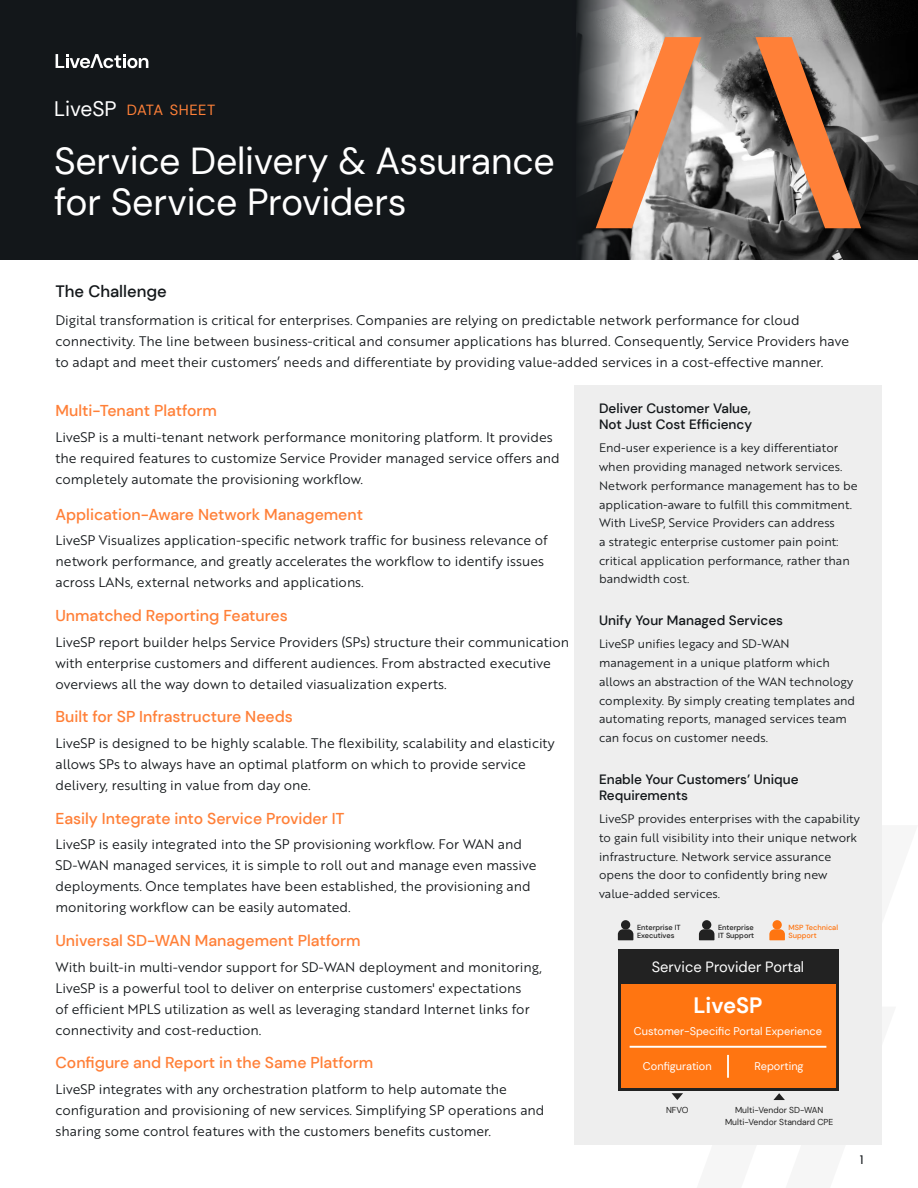
<style>
.page{position:relative;width:918px;height:1188px;background:#fff}
.page>*{position:absolute;margin:0;border:0;box-sizing:border-box;transform-origin:0 0}
.t1{font:37.5px/40.5px "DM Sans";letter-spacing:-.01em;color:#fff}
.t2{font:700 22.2px "DM Sans";color:#fff}
.t3{font:21px "DM Sans";color:#fff}
.t4{font:500 16.5px "DM Sans";color:#13171a}
.t5{font:500 15.75px "DM Sans";color:#ff8038}
.t6{font:14.85px "DM Sans";color:#fff}
.t7{font:14.7px "DM Sans";letter-spacing:.025em;color:#ff8038}
.t8{font:13.5px/21px "Brother 1816 Book";color:#13171a}
.t9{font:500 13.5px/16.2px "DM Sans";color:#13171a}
.t10{font:12px/18.8px "Brother 1816 Book";color:#13171a}
.t11{font:12px "Brother 1816 Regular";color:#13171a}
.t12{font:11.1px "DM Sans";color:#fff}
.t13{font:8.7px/12.9px "DM Sans";color:#222;text-align:center}
.t14{font:500 7.35px/8.7px "DM Sans";color:#222}
.t15{font:500 7.35px/8.7px "DM Sans";color:#ff7511}
</style>
<div class="page">
<div style="left:0;top:0;width:918px;height:260px;background:#13171a"></div>
<svg style="left:107px;top:0;width:811px;height:260px"></svg>
<svg style="left:596px;top:37px;width:105px;height:191px;background:#bd9279"></svg>
<svg style="left:755px;top:37px;width:106px;height:191px;background:#a57a61"></svg>
<svg style="left:56px;top:54px;width:92px;height:14px"></svg>
<div style="left:575px;top:385px;width:307px;height:759px;background:#eee"></div>
<div style="left:618px;top:949px;width:220px;height:141px;background:#222"></div>
<div style="left:621px;top:984px;width:214px;height:104px;background:#ff7511"></div>
<div style="left:621px;top:920px;width:9px;height:10px;background:#222;border-radius:50%"></div>
<svg style="left:618px;top:929px;width:15px;height:11px"></svg>
<hr style="left:630px;top:1046px;width:196px;height:2px;background:#fff">
<svg style="left:697px;top:920px;width:185px;height:225px"></svg>
<svg style="left:672px;top:1093px;width:11px;height:7px"></svg>
<h3 class="t3" style="left:54px;top:96px;width:64px">LiveSP</h3>
<p class="t7" style="left:127px;top:101px;width:90px">DATA SHEET</p>
<h1 class="t1" style="left:54px;top:141px;width:502px">Service Delivery &amp; Assurance for Service Providers</h1>
<p class="t4" style="left:56px;top:281px;width:113px">The Challenge</p>
<p class="t8" style="left:56px;top:309px;width:795px">Digital transformation is critical for enterprises. Companies are relying on predictable network performance for cloud connectivity. The line between business-critical and consumer applications has blurred. Consequently, Service Providers have to adapt and meet their customers’ needs and differentiate by providing value-added services in a cost-effective manner.</p>
<p class="t5" style="left:56px;top:401px;width:163px">Multi-Tenant Platform</p>
<p class="t8" style="left:56px;top:426px;width:506px">LiveSP is a multi-tenant network performance monitoring platform. It provides the required features to customize Service Provider managed service offers and completely automate the provisioning workflow.</p>
<p class="t5" style="left:56px;top:504px;width:309px">Application-Aware Network Management</p>
<p class="t8" style="left:56px;top:529px;width:494px">LiveSP Visualizes application-specific network traffic for business relevance of network performance, and greatly accelerates the workflow to identify issues across LANs, external networks and applications.</p>
<p class="t5" style="left:56px;top:606px;width:234px">Unmatched Reporting Features</p>
<p class="t8" style="left:56px;top:631px;width:515px">LiveSP report builder helps Service Providers (SPs) structure their communication with enterprise customers and different audiences. From abstracted executive overviews all the way down to detailed viasualization experts.</p>
<p class="t5" style="left:56px;top:707px;width:239px">Built for SP Infrastructure Needs</p>
<p class="t8" style="left:56px;top:732px;width:501px">LiveSP is designed to be highly scalable. The flexibility, scalability and elasticity allows SPs to always have an optimal platform on which to provide service delivery, resulting in value from day one.</p>
<p class="t5" style="left:56px;top:808px;width:291px">Easily Integrate into Service Provider IT</p>
<p class="t8" style="left:56px;top:833px;width:482px">LiveSP is easily integrated into the SP provisioning workflow. For WAN and SD-WAN managed services, it is simple to roll out and manage even massive deployments. Once templates have been established, the provisioning and monitoring workflow can be easily automated.</p>
<p class="t5" style="left:56px;top:931px;width:307px">Universal SD-WAN Management Platform</p>
<p class="t8" style="left:56px;top:956px;width:488px">With built-in multi-vendor support for SD-WAN deployment and monitoring, LiveSP is a powerful tool to deliver on enterprise customers' expectations<br>of efficient MPLS utilization as well as leveraging standard Internet links for connectivity and cost-reduction.</p>
<p class="t5" style="left:56px;top:1053px;width:319px">Configure and Report in the Same Platform</p>
<p class="t8" style="left:56px;top:1078px;width:491px">LiveSP integrates with any orchestration platform to help automate the configuration and provisioning of new services. Simplifying SP operations and sharing some control features with the customers benefits customer.</p>
<p class="t9" style="left:599px;top:400px;width:155px">Deliver Customer Value,<br>Not Just Cost Efficiency</p>
<p class="t10" style="left:599px;top:438px;width:260px">End-user experience is a key differentiator when providing managed network services.<br>Network performance management has to be application-aware to fulfill this commitment.<br>With LiveSP, Service Providers can address<br>a strategic enterprise customer pain point: critical application performance, rather than bandwidth cost.</p>
<p class="t9" style="left:599px;top:612px;width:186px">Unify Your Managed Services</p>
<p class="t10" style="left:599px;top:634px;width:258px">LiveSP unifies legacy and SD-WAN management in a unique platform which allows an abstraction of the WAN technology complexity. By simply creating templates and automating reports, managed services team can focus on customer needs.</p>
<p class="t9" style="left:599px;top:771px;width:201px">Enable Your Customers’ Unique<br>Requirements</p>
<p class="t10" style="left:599px;top:809px;width:262px">LiveSP provides enterprises with the capability to gain full visibility into their unique network infrastructure. Network service assurance opens the door to confidently bring new value-added services.</p>
<p class="t14" style="left:637px;top:923px;width:45px">Enterprise IT<br>Executives</p>
<p class="t14" style="left:718px;top:923px;width:37px">Enterprise<br>IT Support</p>
<p class="t15" style="left:789px;top:923px;width:51px">MSP Technical<br>Support</p>
<p class="t6" style="left:652px;top:957px;width:154px">Service Provider Portal</p>
<h2 class="t2" style="left:693px;top:991px;width:71px">LiveSP</h2>
<p class="t12" style="left:634px;top:1024px;width:190px">Customer-Specific Portal Experience</p>
<p class="t12" style="left:643px;top:1059px;width:70px">Configuration</p>
<p class="t12" style="left:755px;top:1059px;width:51px">Reporting</p>
<p class="t13" style="left:725px;top:1103px;width:110px">Multi-Vendor SD-WAN<br>Multi-Vendor Standard CPE</p>
<p class="t13" style="left:666px;top:1103px;width:24px">NFVO</p>
<p class="t11" style="left:860px;top:1151px;width:6px">1</p>
</div>
